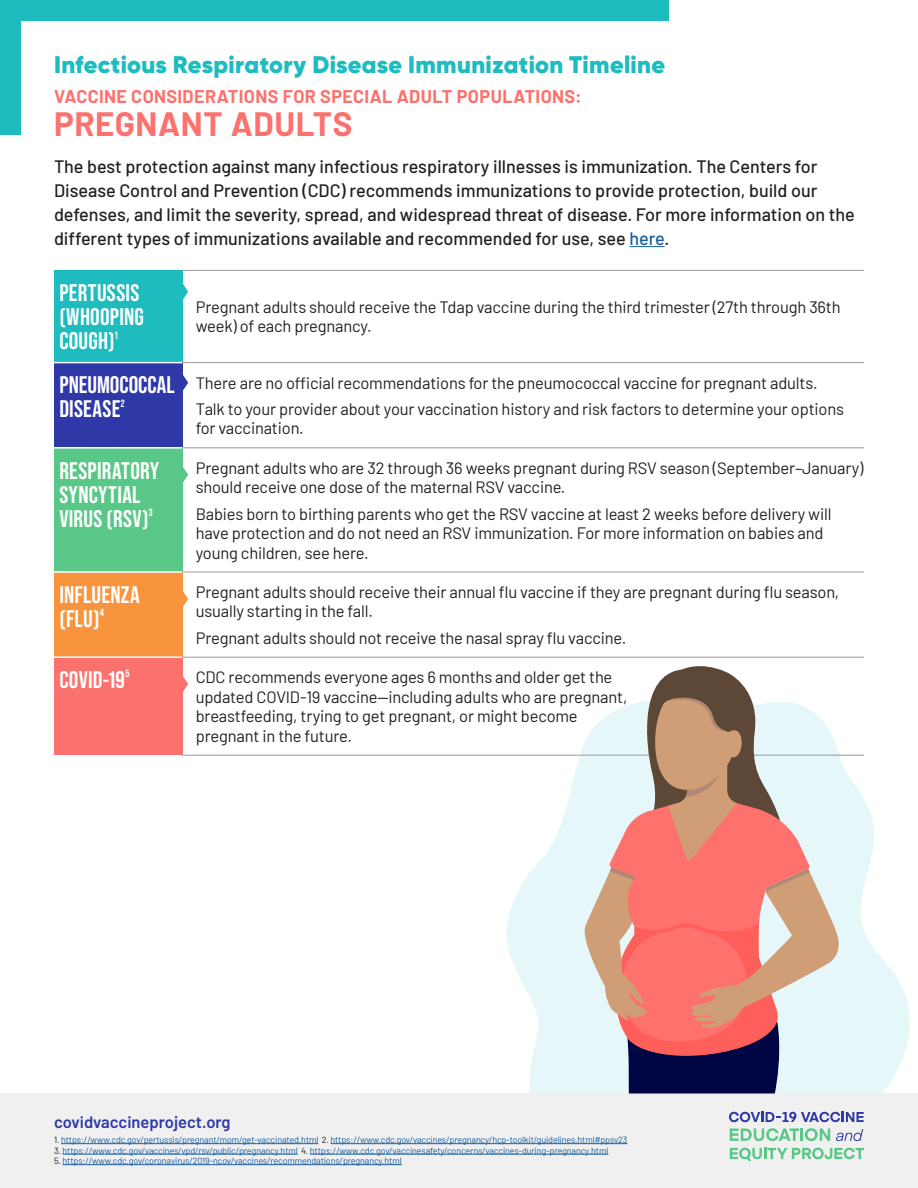
<style>
.page{position:relative;width:918px;height:1188px;background:#fff}
.page>*{position:absolute;margin:0;border:0;box-sizing:border-box;transform-origin:0 0}
.t1{font:700 33px "Barlow";letter-spacing:.02em;color:#fb716d}
.t2{font:700 24px/24px "Bebas Neue Pro";letter-spacing:.01em;color:#fff}
.t3{font:900 24px "Gilroy";letter-spacing:.015em;color:#1ebcbe}
.t4{font:500 18px/24px "Barlow";color:#231f20}
.t5{font:700 18px "Barlow";letter-spacing:.02em;color:#fb716d}
.t6{font:16.5px/19.5px "Barlow";letter-spacing:-.01em;color:#231f20}
.t7{font:600 16.5px "Barlow";color:#2e38a6}
.t8{font:700 10.5px "Bebas Neue Pro";color:#fff}
.t9{font:9px "Barlow";letter-spacing:-.015em;color:#175d9e}
.s1{color:#175d9e}
.s2{color:#231f20}
</style>
<div class="page">
<svg style="left:506px;top:743px;width:407px;height:351px;fill:#e6f7fa"></svg>
<div style="left:0;top:1094px;width:918px;height:94px;background:#f0f0f0"></div>
<div style="left:0;top:0;width:20px;height:135px;background:#1ebcbe"></div>
<div style="left:0;top:0;width:668px;height:20px;background:#1ebcbe"></div>
<hr style="left:629px;top:246px;width:36px;height:1px;background:#175d9e">
<div style="left:54px;top:270px;width:128px;height:93px;background:#1ebcbe"></div>
<div style="left:54px;top:363px;width:128px;height:85px;background:#2e38a6"></div>
<div style="left:54px;top:448px;width:128px;height:124px;background:#59c787"></div>
<div style="left:54px;top:572px;width:128px;height:85px;background:#f7943d"></div>
<div style="left:54px;top:657px;width:128px;height:98px;background:#fb716d"></div>
<hr style="left:182px;top:270px;width:682px;height:1px;background:#999">
<hr style="left:182px;top:362px;width:682px;height:1px;background:#999">
<hr style="left:182px;top:447px;width:682px;height:1px;background:#999">
<hr style="left:182px;top:572px;width:682px;height:1px;background:#999">
<hr style="left:182px;top:657px;width:682px;height:1px;background:#999">
<hr style="left:182px;top:755px;width:682px;height:1px;background:#999">
<hr style="left:54px;top:362px;width:128px;height:1px;background:#fff">
<hr style="left:54px;top:447px;width:128px;height:2px;background:#fff">
<hr style="left:54px;top:571px;width:128px;height:2px;background:#fff">
<hr style="left:54px;top:656px;width:128px;height:2px;background:#fff">
<svg style="left:182px;top:282px;width:6px;height:20px"></svg>
<svg style="left:182px;top:465px;width:6px;height:20px"></svg>
<svg style="left:182px;top:373px;width:6px;height:20px"></svg>
<svg style="left:182px;top:589px;width:6px;height:20px"></svg>
<svg style="left:182px;top:674px;width:6px;height:20px"></svg>
<svg style="left:729px;top:1112px;width:135px;height:10px"></svg>
<svg style="left:730px;top:1128px;width:100px;height:13px"></svg>
<svg style="left:836px;top:1129px;width:27px;height:12px"></svg>
<svg style="left:730px;top:1148px;width:134px;height:13px"></svg>
<hr style="left:61px;top:1143px;width:257px;height:1px;background:#175d9e">
<hr style="left:330px;top:1143px;width:297px;height:1px;background:#175d9e">
<hr style="left:63px;top:1154px;width:235px;height:1px;background:#175d9e">
<hr style="left:310px;top:1154px;width:298px;height:1px;background:#175d9e">
<hr style="left:63px;top:1164px;width:339px;height:1px;background:#175d9e">
<svg style="left:585px;top:666px;width:254px;height:428px;background:#d3a39e"></svg>
<h2 class="t3" style="left:54px;top:50px;width:613px">Infectious Respiratory Disease Immunization Timeline</h2>
<p class="t5" style="left:54px;top:85px;width:529px">VACCINE CONSIDERATIONS FOR SPECIAL ADULT POPULATIONS:</p>
<h1 class="t1" style="left:54px;top:103px;width:300px">PREGNANT ADULTS</h1>
<p class="t4" style="left:54px;top:154px;width:802px">The best protection against many infectious respiratory illnesses is immunization. The Centers for Disease Control and Prevention (CDC) recommends immunizations to provide protection, build our defenses, and limit the severity, spread, and widespread threat of disease. For more information on the different types of immunizations available and recommended for use, see <span class="s1">here</span>.</p>
<h2 class="t2" style="left:59px;top:280px;width:86px">PERTUSSIS (WHOOPING<br>COUGH)</h2>
<p class="t6" style="left:196px;top:297px;width:646px">Pregnant adults should receive the Tdap vaccine during the third trimester (27th through 36th week) of each pregnancy.</p>
<p class="t8" style="left:115px;top:329px;width:5px">1</p>
<h2 class="t2" style="left:59px;top:373px;width:117px">PNEUMOCOCCAL<br>DISEASE</h2>
<p class="t8" style="left:121px;top:397px;width:5px">2</p>
<h2 class="t2" style="left:59px;top:458px;width:101px">RESPIRATORY<br>SYNCYTIAL<br>VIRUS (RSV)</h2>
<p class="t8" style="left:149px;top:506px;width:5px">3</p>
<h2 class="t2" style="left:59px;top:582px;width:82px">INFLUENZA (FLU)</h2>
<p class="t8" style="left:100px;top:607px;width:6px">4</p>
<p class="t6" style="left:196px;top:369px;width:650px;line-height:26.2px">There are no official recommendations for the pneumococcal vaccine for pregnant adults.<br>Talk to your provider about your vaccination history and risk factors to determine your options</p>
<p class="t6" style="left:196px;top:418px;width:109px">for vaccination.</p>
<p class="t6" style="left:196px;top:457px;width:669px">Pregnant adults who are 32 through 36 weeks pregnant during RSV season (September–January) should receive one dose of the maternal RSV vaccine.</p>
<p class="t6" style="left:196px;top:503px;width:637px">Babies born to birthing parents who get the RSV vaccine at least 2 weeks before delivery will have protection and do not need an RSV immunization. For more information on babies and young children, see here.</p>
<p class="t6" style="left:196px;top:582px;width:645px">Pregnant adults should receive their annual flu vaccine if they are pregnant during flu season, usually starting in the fall.</p>
<p class="t6" style="left:196px;top:627px;width:432px">Pregnant adults should not receive the nasal spray flu vaccine.</p>
<h2 class="t2" style="left:59px;top:667px;width:67px">COVID-19</h2>
<p class="t8" style="left:126px;top:668px;width:6px">5</p>
<p class="t6" style="left:196px;top:667px;width:433px">CDC recommends everyone ages 6 months and older get the updated COVID-19 vaccine—including adults who are pregnant, breastfeeding, trying to get pregnant, or might become pregnant in the future.</p>
<p class="t7" style="left:54px;top:1112px;width:178px">covidvaccineproject.org</p>
<p class="t9" style="left:54px;top:1134px;width:575px"><span class="s2">1.</span> https://www.cdc.gov/pertussis/pregnant/mom/get-vaccinated.html <span class="s2">2.</span> https://www.cdc.gov/vaccines/pregnancy/hcp-toolkit/guidelines.html#ppsv23</p>
<p class="t9" style="left:54px;top:1144px;width:556px"><span class="s2">3.</span> https://www.cdc.gov/vaccines/vpd/rsv/public/pregnancy.html <span class="s2">4.</span> https://www.cdc.gov/vaccinesafety/concerns/vaccines-during-pregnancy.html</p>
<p class="t9" style="left:54px;top:1155px;width:349px"><span class="s2">5.</span> https://www.cdc.gov/coronavirus/2019-ncov/vaccines/recommendations/pregnancy.html</p>
</div>
